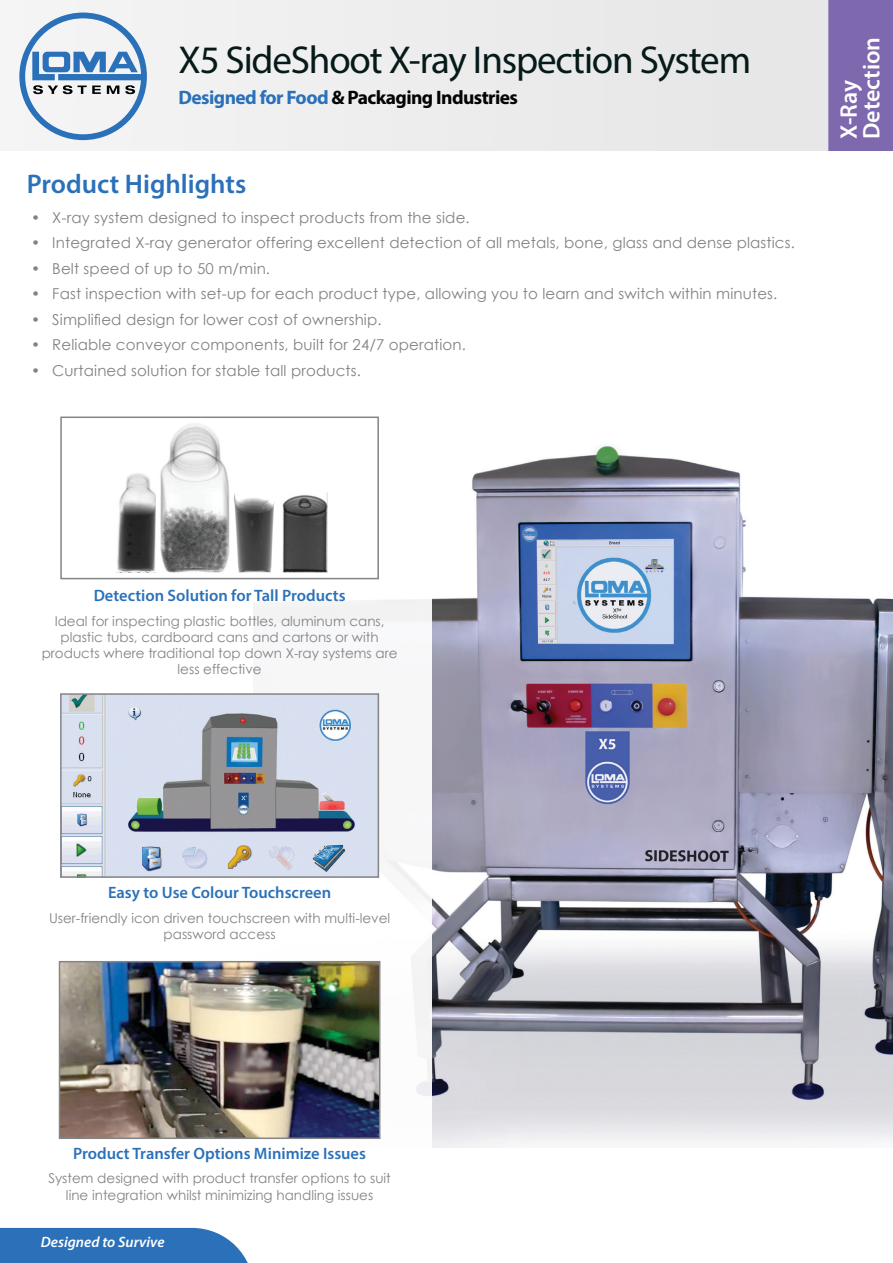
<style>
.page{position:relative;width:893px;height:1263px;background:#fff}
.page>*{position:absolute;margin:0;border:0;box-sizing:border-box;transform-origin:0 0}
.t1{font:39px "Myriad Pro";letter-spacing:-.03em;color:#051a19}
.t2{font:600 27px "Myriad Pro";color:#2b71b9}
.t3{font:600 24px/22.5px "Myriad Pro";color:#fff}
.t4{font:700 19.5px "Myriad Pro";letter-spacing:-.03em;color:#020304}
.t5{font:600 16.5px "Myriad Pro";color:#2b71b9}
.t6{font:15px "Century Gothic";letter-spacing:.01em;color:#808285}
.t7{font:italic 600 15px "Myriad Pro";color:#fff}
.t8{font:13.5px/16.2px "Century Gothic";color:#818386;text-align:center}
.s1{color:#2b71b9}
</style>
<div class="page">
<img style="left:432px;top:446px;width:461px;height:701px">
<div style="left:0;top:1228px;width:248px;height:35px;background:#2b71b9"></div>
<div style="left:0;top:0;width:893px;height:151px;background:#e8e7e8"></div>
<img style="left:116px;top:423px;width:212px;height:150px">
<div style="left:60px;top:416px;width:319px;height:163px;border:2px solid #838485"></div>
<img style="left:62px;top:964px;width:315px;height:172px">
<div style="left:59px;top:961px;width:321px;height:178px;border:2px solid #838485"></div>
<div style="left:828px;top:0;width:65px;height:151px;background:#7e68ae"></div>
<svg style="left:19px;top:13px;width:128px;height:127px"></svg>
<img style="left:63px;top:696px;width:313px;height:179px">
<div style="left:60px;top:693px;width:319px;height:185px;border:2px solid #838485"></div>
<h1 class="t1" style="left:179px;top:36px;width:574px">X5 SideShoot X-ray Inspection System</h1>
<h3 class="t4" style="left:179px;top:85px;width:341px"><span class="s1">Designed for Food</span> &amp; Packaging Industries</h3>
<h2 class="t2" style="left:27px;top:167px;width:221px">Product Highlights</h2>
<p class="t6" style="left:31px;top:207px;width:440px">• X-ray system designed to inspect products from the side.</p>
<p class="t6" style="left:31px;top:232px;width:765px">• Integrated X-ray generator offering excellent detection of all metals, bone, glass and dense plastics.</p>
<p class="t6" style="left:31px;top:258px;width:241px">• Belt speed of up to 50 m/min.</p>
<p class="t6" style="left:31px;top:283px;width:748px">• Fast inspection with set-up for each product type, allowing you to learn and switch within minutes.</p>
<p class="t6" style="left:31px;top:309px;width:352px">• Simplified design for lower cost of ownership.</p>
<p class="t6" style="left:31px;top:334px;width:437px">• Reliable conveyor components, built for 24/7 operation.</p>
<p class="t6" style="left:31px;top:360px;width:331px">• Curtained solution for stable tall products.</p>
<h3 class="t3" style="left:837px;top:139px;width:104px;rotate:-90deg">X-Ray<br>Detection</h3>
<p class="t5" style="left:94px;top:585px;width:253px">Detection Solution for Tall Products</p>
<p class="t8" style="left:42px;top:612px;width:357px">Ideal for inspecting plastic bottles, aluminum cans, plastic tubs, cardboard cans and cartons or with products where traditional top down X-ray systems are less effective</p>
<p class="t5" style="left:108px;top:882px;width:225px">Easy to Use Colour Touchscreen</p>
<p class="t8" style="left:49px;top:910px;width:343px">User-friendly icon driven touchscreen with multi-level password access</p>
<p class="t5" style="left:73px;top:1143px;width:294px">Product Transfer Options Minimize Issues</p>
<p class="t8" style="left:48px;top:1170px;width:344px">System designed with product transfer options to suit line integration whilst minimizing handling issues</p>
<p class="t7" style="left:41px;top:1233px;width:125px">Designed to Survive</p>
</div>
